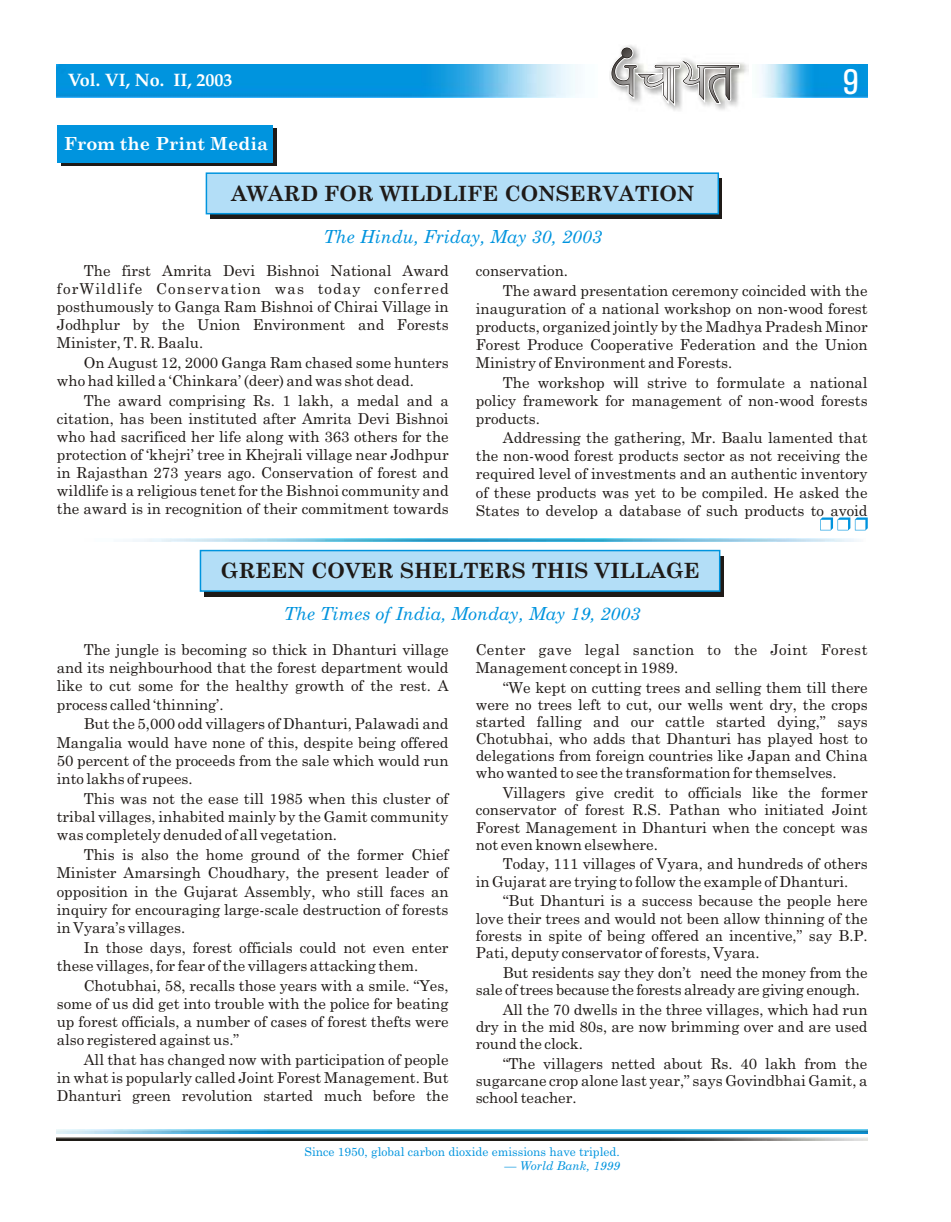
<style>
.page{position:relative;width:951px;height:1222px;background:#fff}
.page>*{position:absolute;margin:0;border:0;box-sizing:border-box;transform-origin:0 0}
.t1{font:36px "Univers Condensed";color:#fff}
.t2{font:700 21px "Century Schoolbook";color:#1f1a17}
.t3{font:italic 18px "Century Schoolbook";color:#0094de}
.t4{font:700 18px "Palatino";color:#fff}
.t5{font:700 18px "Century Schoolbook";color:#fff}
.t6{font:15px/18px "Century Schoolbook";color:#1f1a17;text-align:justify}
.t7{font:15px/18px "Century Schoolbook";letter-spacing:.03em;color:#1f1a17}
.t8{font:12px "Century Schoolbook";color:#0094de}
.t9{font:italic 12px "Century Schoolbook";color:#0094de}
</style>
<div class="page">
<img style="left:57px;top:64px;width:521px;height:34px">
<img style="left:761px;top:64px;width:106px;height:34px">
<img style="left:132px;top:538px;width:727px;height:3px">
<div style="left:210px;top:179px;width:511px;height:40px;background:linear-gradient(to right,#1f1916,#1f1c1a)"></div>
<div style="left:205px;top:172px;width:513px;height:42px;background:#b3def7;border:2px solid #0094de"></div>
<img style="left:740px;top:62px;width:8px;height:13px">
<svg style="left:609px;top:45px;width:131px;height:139px"></svg>
<div style="left:61px;top:128px;width:215px;height:38px;background:#1f1a17"></div>
<div style="left:57px;top:125px;width:215px;height:38px;background:#0094de"></div>
<svg style="left:820px;top:517px;width:47px;height:13px"></svg>
<div style="left:204px;top:556px;width:519px;height:40px;background:#1f1a17"></div>
<div style="left:200px;top:550px;width:520px;height:42px;background:#b3def7;border:2px solid #0094de"></div>
<img style="left:57px;top:1130px;width:810px;height:3px">
<img style="left:57px;top:1137px;width:810px;height:3px">
<p class="t4" style="left:68px;top:73px;width:166px">Vol. VI, No. II, 2003</p>
<h1 class="t1" style="left:842px;top:69px;width:18px">9</h1>
<p class="t5" style="left:64px;top:137px;width:205px">From the Print Media</p>
<h2 class="t2" style="left:231px;top:185px;width:464px">AWARD FOR WILDLIFE CONSERVATION</h2>
<p class="t3" style="left:323px;top:230px;width:279px">The Hindu, Friday, May 30, 2003</p>
<p class="t6" style="left:57px;top:263px;width:393px;text-indent:27px">The first Amrita Devi Bishnoi National Award forWildlife Conservation was today conferred posthumously to Ganga Ram Bishnoi of Chirai Village in Jodhplur by the Union Environment and Forests Minister, T. R. Baalu.</p>
<p class="t6" style="left:57px;top:355px;width:393px;text-indent:27px">On August 12, 2000 Ganga Ram chased some hunters who had killed a ‘Chinkara’ (deer) and was shot dead.</p>
<p class="t6" style="left:57px;top:392px;width:393px;text-indent:27px">The award comprising Rs. 1 lakh, a medal and a citation, has been instituted after Amrita Devi Bishnoi who had sacrificed her life along with 363 others for the protection of ‘khejri’ tree in Khejrali village near Jodhpur in Rajasthan 273 years ago. Conservation of forest and wildlife is a religious tenet for the Bishnoi community and the award is in recognition of their commitment towards</p>
<p class="t6" style="left:502px;top:262px;width:366px;line-height:19.8px;text-indent:-27px">conservation.<br>The award presentation ceremony coincided with the</p>
<p class="t6" style="left:475px;top:300px;width:393px">inauguration of a national workshop on non-wood forest products, organized jointly by the Madhya Pradesh Minor Forest Produce Cooperative Federation and the Union Ministry of Environment and Forests.</p>
<p class="t6" style="left:475px;top:374px;width:393px;text-indent:27px">The workshop will strive to formulate a national policy framework for management of non-wood forests products.</p>
<p class="t6" style="left:475px;top:430px;width:393px;text-indent:27px">Addressing the gathering, Mr. Baalu lamented that the non-wood forest products sector as not receiving the required level of investments and an authentic inventory of these products was yet to be compiled. He asked the States to develop a database of such products to avoid</p>
<h2 class="t2" style="left:221px;top:563px;width:480px">GREEN COVER SHELTERS THIS VILLAGE</h2>
<p class="t3" style="left:284px;top:607px;width:357px">The Times of India, Monday, May 19, 2003</p>
<p class="t6" style="left:57px;top:642px;width:393px;text-indent:27px">The jungle is becoming so thick in Dhanturi village and its neighbourhood that the forest department would like to cut some for the healthy growth of the rest. A process called ‘thinning’.</p>
<p class="t6" style="left:57px;top:716px;width:393px;text-indent:27px">But the 5,000 odd villagers of Dhanturi, Palawadi and Mangalia would have none of this, despite being offered 50 percent of the proceeds from the sale which would run into lakhs of rupees.</p>
<p class="t6" style="left:57px;top:790px;width:393px;text-indent:27px">This was not the ease till 1985 when this cluster of tribal villages, inhabited mainly by the Gamit community was completely denuded of all vegetation.</p>
<p class="t6" style="left:57px;top:847px;width:393px;text-indent:27px">This is also the home ground of the former Chief Minister Amarsingh Choudhary, the present leader of opposition in the Gujarat Assembly, who still faces an inquiry for encouraging large-scale destruction of forests in Vyara’s villages.</p>
<p class="t6" style="left:57px;top:939px;width:393px;text-indent:27px">In those days, forest officials could not even enter these villages, for fear of the villagers attacking them.</p>
<p class="t6" style="left:57px;top:977px;width:393px;text-indent:27px">Chotubhai, 58, recalls those years with a smile. “Yes, some of us did get into trouble with the police for beating up forest officials, a number of cases of forest thefts were also registered against us.”</p>
<p class="t6" style="left:57px;top:1052px;width:393px;text-indent:27px">All that has changed now with participation of people in what is popularly called Joint Forest Management. But Dhanturi green revolution started much before the</p>
<p class="t7" style="left:475px;top:642px;width:393px">Center gave legal sanction to the Joint Forest<br>Management concept in 1989.</p>
<p class="t6" style="left:475px;top:680px;width:393px;line-height:17.1px;text-indent:27px">“We kept on cutting trees and selling them till there were no trees left to cut, our wells went dry, the crops started falling and our cattle started dying,” says Chotubhai, who adds that Dhanturi has played host to delegations from foreign countries like Japan and China who wanted to see the transformation for themselves.</p>
<p class="t6" style="left:475px;top:785px;width:393px;line-height:17.1px;text-indent:27px">Villagers give credit to officials like the former conservator of forest R.S. Pathan who initiated Joint Forest Management in Dhanturi when the concept was not even known elsewhere.</p>
<p class="t6" style="left:475px;top:857px;width:393px;line-height:17.1px;text-indent:27px">Today, 111 villages of Vyara, and hundreds of others in Gujarat are trying to follow the example of Dhanturi.</p>
<p class="t6" style="left:475px;top:894px;width:393px;line-height:17.1px;text-indent:27px">“But Dhanturi is a success because the people here love their trees and would not been allow thinning of the forests in spite of being offered an incentive,” say B.P.<br>Pati, deputy conservator of forests, Vyara.</p>
<p class="t6" style="left:475px;top:965px;width:393px;line-height:17.1px;text-indent:27px">But residents say they don’t need the money from the sale of trees because the forests already are giving enough.</p>
<p class="t6" style="left:475px;top:1002px;width:393px;line-height:17.1px;text-indent:27px">All the 70 dwells in the three villages, which had run dry in the mid 80s, are now brimming over and are used round the clock.</p>
<p class="t6" style="left:475px;top:1056px;width:393px;line-height:17.1px;text-indent:27px">“The villagers netted about Rs. 40 lakh from the sugarcane crop alone last year,” says Govindbhai Gamit, a school teacher.</p>
<p class="t8" style="left:304px;top:1147px;width:317px">Since 1950, global carbon dioxide emissions have tripled.</p>
<p class="t9" style="left:504px;top:1161px;width:117px">— World Bank, 1999</p>
</div>
